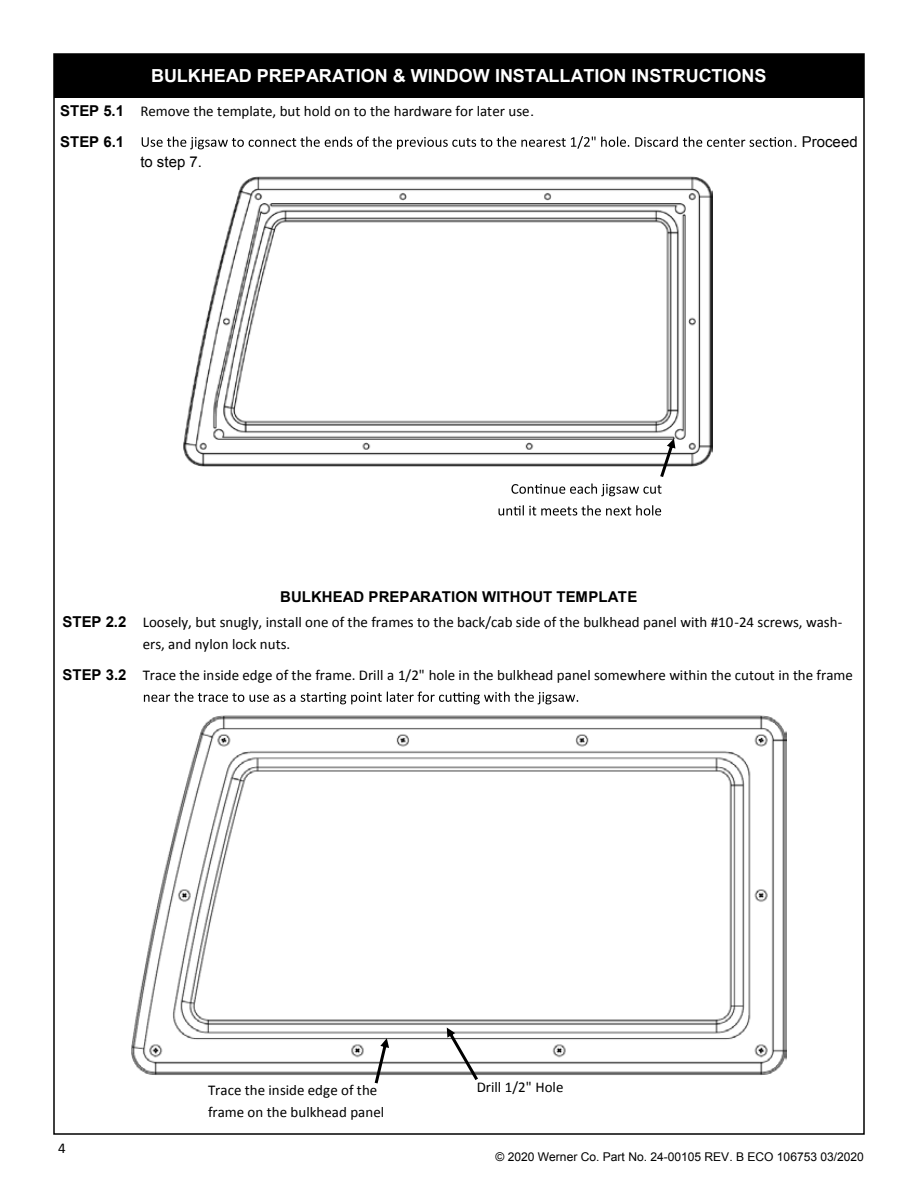
<style>
.page{position:relative;width:918px;height:1188px;background:#fff}
.page>*{position:absolute;margin:0;border:0;box-sizing:border-box;transform-origin:0 0}
.t1{font:700 18px "Arial";color:#fff}
.t2{font:15px/21.8px "Calibri";color:#000}
.t3{font:700 15px "Arial";letter-spacing:.005em;color:#000}
.t4{font:15px "Arial";color:#000}
.t5{font:12px "Arial";color:#000}
.s1{font-family:"Arial";font-weight:700}
.s2{font-family:"Arial"}
</style>
<div class="page">
<div style="left:54px;top:54px;width:810px;height:43px;background:#000"></div>
<svg style="left:142px;top:136px;width:650px;height:13px"></svg>
<img style="left:183px;top:176px;width:529px;height:291px">
<svg style="left:660px;top:439px;width:15px;height:38px"></svg>
<svg style="left:511px;top:483px;width:151px;height:13px"></svg>
<svg style="left:499px;top:505px;width:162px;height:11px"></svg>
<svg style="left:144px;top:692px;width:434px;height:12px"></svg>
<img style="left:131px;top:715px;width:656px;height:360px">
<svg style="left:447px;top:1028px;width:31px;height:52px"></svg>
<svg style="left:375px;top:1038px;width:14px;height:45px"></svg>
<p class="t1" style="left:151px;top:64px;width:617px">BULKHEAD PREPARATION &amp; WINDOW INSTALLATION INSTRUCTIONS</p>
<p class="t2" style="left:60px;top:100px;width:476px"><span class="s1">STEP 5.1</span> Remove the template, but hold on to the hardware for later use<span class="s2">.</span></p>
<p class="t3" style="left:60px;top:132px;width:66px">STEP 6.1</p>
<p class="t4" style="left:794px;top:132px;width:66px">. Proceed</p>
<p class="t4" style="left:140px;top:152px;width:63px">to step 7.</p>
<p class="t3" style="left:280px;top:587px;width:359px">BULKHEAD PREPARATION WITHOUT TEMPLATE</p>
<p class="t2" style="left:143px;top:612px;width:701px;text-indent:-80px"><span class="s1">STEP 2.2</span> Loosely, but snugly, install one of the frames to the back/cab side of the bulkhead panel with #10-24 screws, wash&shy;ers, and nylon lock nuts.</p>
<p class="t2" style="left:62px;top:664px;width:792px"><span class="s1">STEP 3.2</span> Trace the inside edge of the frame. Drill a 1/2" hole in the bulkhead panel somewhere within the cutout in the frame</p>
<p class="t2" style="left:58px;top:1137px;width:9px">4</p>
<p class="t2" style="left:208px;top:1079px;width:171px">Trace the inside edge of the</p>
<p class="t2" style="left:477px;top:1076px;width:88px">Drill 1/2" Hole</p>
<p class="t2" style="left:208px;top:1101px;width:178px">frame on the bulkhead panel</p>
<p class="t5" style="left:495px;top:1149px;width:370px">© 2020 Werner Co. Part No. 24-00105 REV. B ECO 106753 03/2020</p>
</div>
